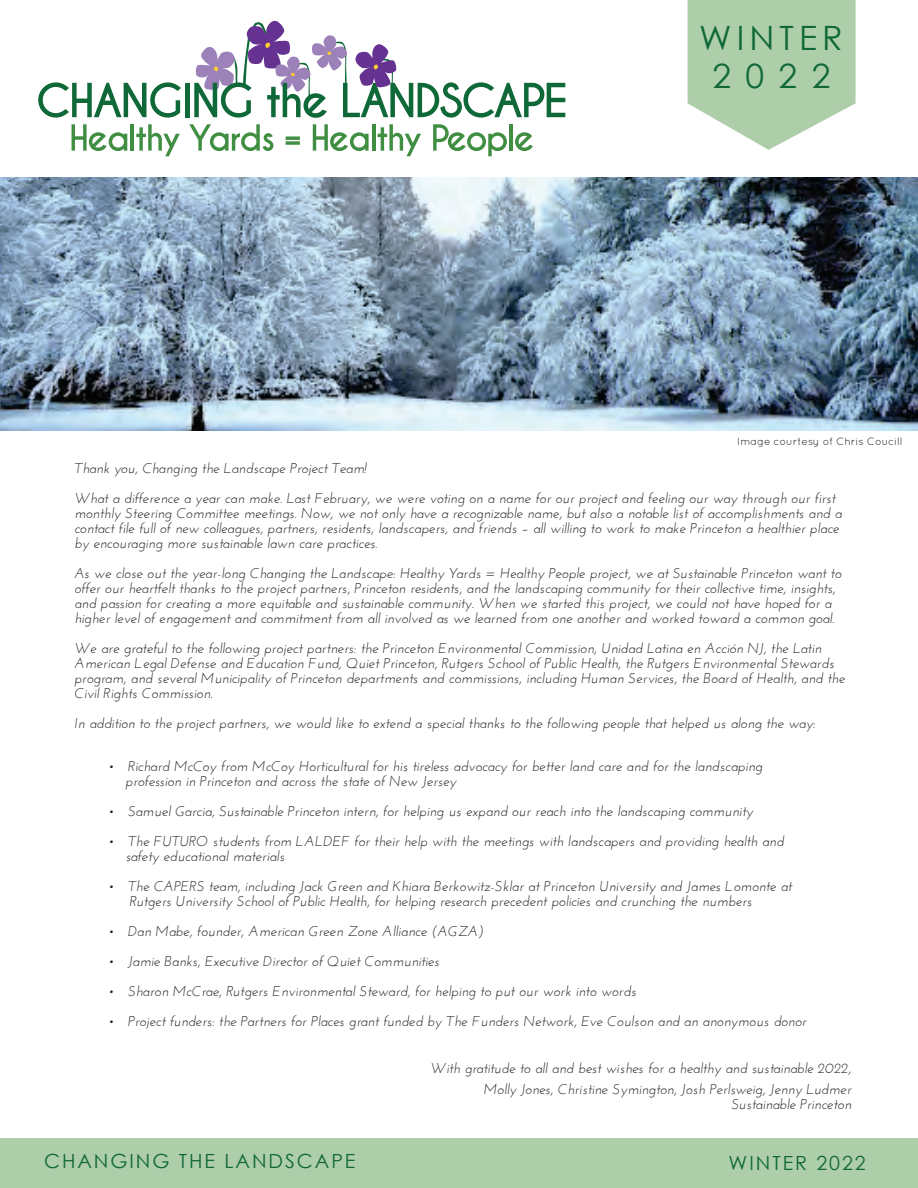
<style>
.page{position:relative;width:918px;height:1188px;background:#fff}
.page>*{position:absolute;margin:0;border:0;box-sizing:border-box;transform-origin:0 0}
.t1{font:33.6px/38.1px "Century Gothic";letter-spacing:.15em;color:#0f6838;text-align:center}
.t2{font:19.5px "Century Gothic";letter-spacing:.1em;color:#0f6838}
.t3{font:italic 14.25px/15px "Josefin Sans";color:#231f20}
.t4{font:10.5px "Quicksand";color:#231f20}
</style>
<div class="page">
<img style="left:0;top:177px;width:918px;height:254px">
<svg style="left:38px;top:82px;width:143px;height:36px"></svg>
<div style="left:185px;top:83px;width:5px;height:34px;background:#0f6838"></div>
<svg style="left:72px;top:124px;width:55px;height:27px"></svg>
<hr style="left:131px;top:124px;width:3px;height:27px;background:#408e42">
<svg style="left:136px;top:124px;width:44px;height:32px"></svg>
<svg style="left:189px;top:124px;width:84px;height:27px"></svg>
<svg style="left:286px;top:141px;width:14px;height:4px"></svg>
<svg style="left:286px;top:136px;width:14px;height:4px"></svg>
<svg style="left:313px;top:124px;width:56px;height:27px"></svg>
<hr style="left:372px;top:124px;width:3px;height:27px;background:#408e42">
<svg style="left:378px;top:124px;width:43px;height:32px"></svg>
<svg style="left:433px;top:124px;width:74px;height:32px"></svg>
<hr style="left:509px;top:124px;width:4px;height:27px;background:#408e42">
<svg style="left:515px;top:132px;width:18px;height:19px"></svg>
<svg style="left:194px;top:20px;width:371px;height:98px"></svg>
<svg style="left:688px;top:0;width:168px;height:150px"></svg>
<div style="left:0;top:1138px;width:918px;height:50px;background:#aecda9"></div>
<h1 class="t1" style="left:699px;top:18px;width:145px">WINTER<br>2022</h1>
<p class="t4" style="left:737px;top:435px;width:167px">Image courtesy of Chris Coucill</p>
<p class="t3" style="left:74px;top:453px;width:763px;line-height:30px">Thank you, Changing the Landscape Project Team!<br>What a difference a year can make. Last February, we were voting on a name for our project and feeling our way through our first</p>
<p class="t3" style="left:74px;top:506px;width:769px">monthly Steering Committee meetings. Now, we not only have a recognizable name, but also a notable list of accomplishments and a contact file full of new colleagues, partners, residents, landscapers, and friends – all willing to work to make Princeton a healthier place by encouraging more sustainable lawn care practices.</p>
<p class="t3" style="left:74px;top:566px;width:769px">As we close out the year-long Changing the Landscape: Healthy Yards = Healthy People project, we at Sustainable Princeton want to offer our heartfelt thanks to the project partners, Princeton residents, and the landscaping community for their collective time, insights, and passion for creating a more equitable and sustainable community. When we started this project, we could not have hoped for a higher level of engagement and commitment from all involved as we learned from one another and worked toward a common goal.</p>
<p class="t3" style="left:74px;top:641px;width:772px">We are grateful to the following project partners: the Princeton Environmental Commission, Unidad Latina en Acción NJ, the Latin American Legal Defense and Education Fund, Quiet Princeton, Rutgers School of Public Health, the Rutgers Environmental Stewards program, and several Municipality of Princeton departments and commissions, including Human Services, the Board of Health, and the Civil Rights Commission.</p>
<p class="t3" style="left:74px;top:716px;width:743px">In addition to the project partners, we would like to extend a special thanks to the following people that helped us along the way:</p>
<p class="t3" style="left:125px;top:758px;width:639px;text-indent:-17px">• Richard McCoy from McCoy Horticultural for his tireless advocacy for better land care and for the landscaping profession in Princeton and across the state of New Jersey</p>
<p class="t3" style="left:108px;top:803px;width:646px">• Samuel Garcia, Sustainable Princeton intern, for helping us expand our reach into the landscaping community</p>
<p class="t3" style="left:125px;top:833px;width:660px;text-indent:-17px">• The FUTURO students from LALDEF for their help with the meetings with landscapers and providing health and safety educational materials</p>
<p class="t3" style="left:130px;top:878px;width:664px;text-indent:-22px">• The CAPERS team, including Jack Green and Khiara Berkowitz-Sklar at Princeton University and James Lomonte at<br>Rutgers University School of Public Health, for helping research precedent policies and crunching the numbers</p>
<p class="t3" style="left:108px;top:923px;width:377px">• Dan Mabe, founder, American Green Zone Alliance (AGZA)</p>
<p class="t3" style="left:108px;top:953px;width:333px">• Jamie Banks, Executive Director of Quiet Communities</p>
<p class="t3" style="left:108px;top:983px;width:530px">• Sharon McCrae, Rutgers Environmental Steward, for helping to put our work into words</p>
<p class="t3" style="left:108px;top:1013px;width:700px">• Project funders: the Partners for Places grant funded by The Funders Network, Eve Coulson and an anonymous donor</p>
<p class="t3" style="left:430px;top:1058px;width:422px;line-height:21px;text-align:right">With gratitude to all and best wishes for a healthy and sustainable 2022,<br>Molly Jones, Christine Symington, Josh Perlsweig, Jenny Ludmer</p>
<p class="t3" style="left:731px;top:1097px;width:121px">Sustainable Princeton</p>
<h2 class="t2" style="left:44px;top:1149px;width:313px">CHANGING THE LANDSCAPE</h2>
<h2 class="t2" style="left:729px;top:1152px;width:139px">WINTER 2022</h2>
</div>
